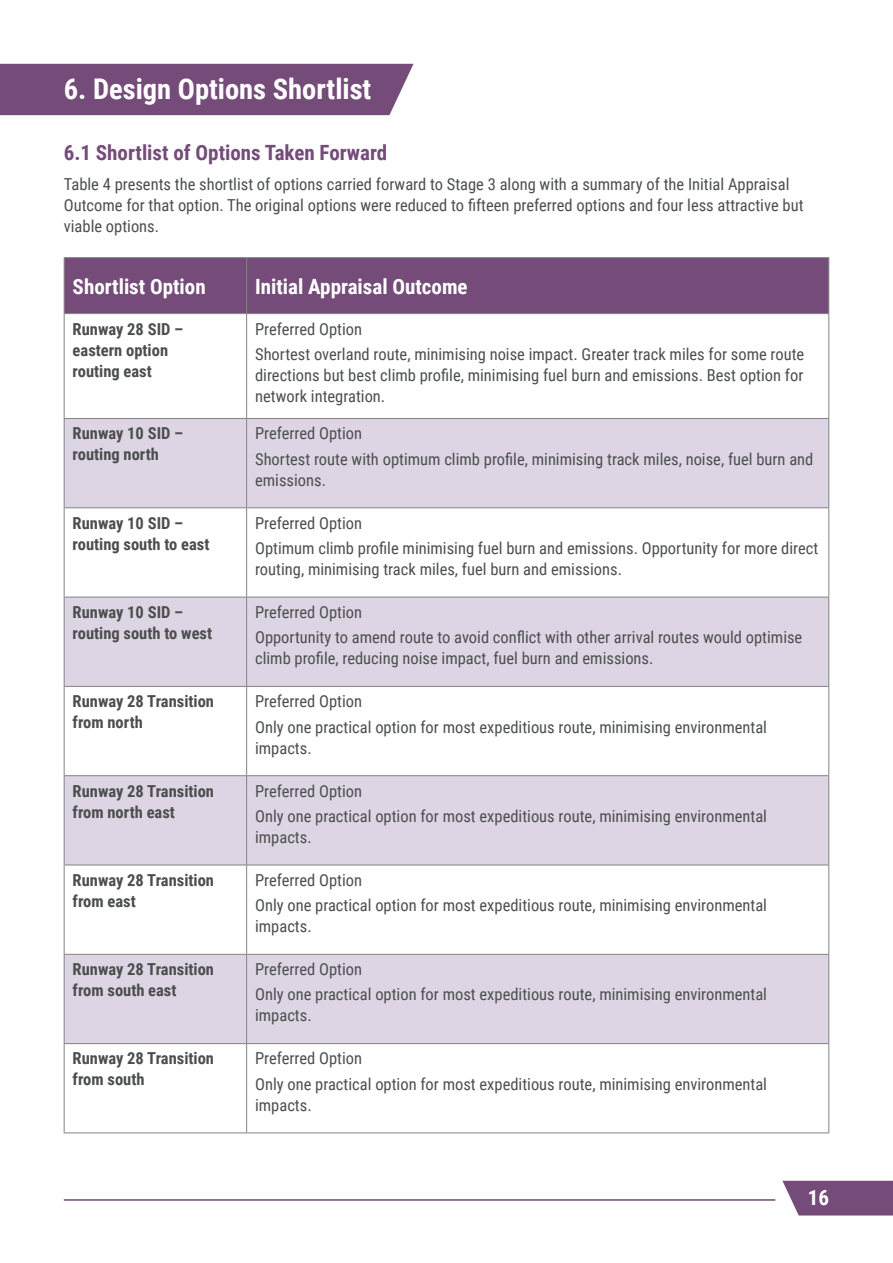
<style>
.page{position:relative;width:893px;height:1263px;background:#fff}
.page>*{position:absolute;margin:0;border:0;box-sizing:border-box;transform-origin:0 0}
.t1{font:700 28.5px "Roboto Condensed";color:#fff}
.t2{font:700 21px "Roboto Condensed";color:#fff}
.t3{font:700 21px "Roboto Condensed";color:#744b79}
.t4{font:16.5px/25.2px "Roboto Condensed";color:#4c4e4e}
.t5{font:700 16.5px/21px "Roboto Condensed";color:#4c4e4e}
</style>
<div class="page">
<div style="left:0;top:64px;width:414px;height:51px;background:#744b79"></div>
<div style="left:65px;top:258px;width:763px;height:55px;background:#744b79"></div>
<svg style="left:65px;top:419px;width:763px;height:624px;fill:#ddd5e4"></svg>
<hr style="left:64px;top:257px;width:183px;height:1px;background:#818384">
<hr style="left:64px;top:258px;width:1px;height:55px;background:#818384">
<hr style="left:247px;top:257px;width:582px;height:1px;background:#818384">
<hr style="left:246px;top:258px;width:1px;height:55px;background:#818384">
<hr style="left:828px;top:258px;width:1px;height:55px;background:#818384">
<hr style="left:64px;top:313px;width:183px;height:1px;background:#818384">
<hr style="left:64px;top:314px;width:1px;height:104px;background:#818384">
<hr style="left:247px;top:313px;width:582px;height:1px;background:#818384">
<hr style="left:246px;top:314px;width:1px;height:104px;background:#818384">
<hr style="left:828px;top:314px;width:1px;height:104px;background:#818384">
<hr style="left:64px;top:418px;width:183px;height:1px;background:#818384">
<hr style="left:64px;top:419px;width:1px;height:88px;background:#818384">
<hr style="left:247px;top:418px;width:582px;height:1px;background:#818384">
<hr style="left:246px;top:419px;width:1px;height:88px;background:#818384">
<hr style="left:828px;top:419px;width:1px;height:88px;background:#818384">
<hr style="left:64px;top:507px;width:183px;height:1px;background:#818384">
<hr style="left:64px;top:508px;width:1px;height:89px;background:#818384">
<hr style="left:247px;top:507px;width:582px;height:1px;background:#818384">
<hr style="left:246px;top:508px;width:1px;height:89px;background:#818384">
<hr style="left:828px;top:508px;width:1px;height:89px;background:#818384">
<hr style="left:64px;top:597px;width:183px;height:1px;background:#818384">
<hr style="left:64px;top:597px;width:1px;height:89px;background:#818384">
<hr style="left:247px;top:597px;width:582px;height:1px;background:#818384">
<hr style="left:246px;top:597px;width:1px;height:89px;background:#818384">
<hr style="left:828px;top:597px;width:1px;height:89px;background:#818384">
<hr style="left:64px;top:686px;width:183px;height:1px;background:#818384">
<hr style="left:64px;top:687px;width:1px;height:88px;background:#818384">
<hr style="left:247px;top:686px;width:582px;height:1px;background:#818384">
<hr style="left:246px;top:687px;width:1px;height:88px;background:#818384">
<hr style="left:828px;top:687px;width:1px;height:88px;background:#818384">
<hr style="left:64px;top:775px;width:183px;height:1px;background:#818384">
<hr style="left:64px;top:776px;width:1px;height:89px;background:#818384">
<hr style="left:247px;top:775px;width:582px;height:1px;background:#818384">
<hr style="left:246px;top:776px;width:1px;height:89px;background:#818384">
<hr style="left:828px;top:776px;width:1px;height:89px;background:#818384">
<hr style="left:64px;top:865px;width:183px;height:1px;background:#818384">
<hr style="left:64px;top:865px;width:1px;height:89px;background:#818384">
<hr style="left:247px;top:865px;width:582px;height:1px;background:#818384">
<hr style="left:246px;top:865px;width:1px;height:89px;background:#818384">
<hr style="left:828px;top:865px;width:1px;height:89px;background:#818384">
<hr style="left:64px;top:954px;width:183px;height:1px;background:#818384">
<hr style="left:64px;top:955px;width:1px;height:88px;background:#818384">
<hr style="left:247px;top:954px;width:582px;height:1px;background:#818384">
<hr style="left:246px;top:955px;width:1px;height:88px;background:#818384">
<hr style="left:828px;top:955px;width:1px;height:88px;background:#818384">
<hr style="left:64px;top:1043px;width:183px;height:1px;background:#818384">
<hr style="left:64px;top:1044px;width:1px;height:88px;background:#818384">
<hr style="left:247px;top:1043px;width:582px;height:1px;background:#818384">
<hr style="left:246px;top:1044px;width:1px;height:88px;background:#818384">
<hr style="left:828px;top:1044px;width:1px;height:88px;background:#818384">
<hr style="left:64px;top:1132px;width:183px;height:1px;background:#818384">
<hr style="left:247px;top:1132px;width:582px;height:1px;background:#818384">
<svg style="left:782px;top:1181px;width:111px;height:34px;background:#7e5883"></svg>
<hr style="left:64px;top:1199px;width:711px;height:2px;background:#744b79">
<h1 class="t1" style="left:64px;top:69px;width:309px">6. Design Options Shortlist</h1>
<p class="t3" style="left:64px;top:138px;width:325px">6.1 Shortlist of Options Taken Forward</p>
<p class="t4" style="left:64px;top:173px;width:741px;line-height:21px">Table 4 presents the shortlist of options carried forward to Stage 3 along with a summary of the Initial Appraisal<br>Outcome for that option. The original options were reduced to fifteen preferred options and four less attractive but viable options.</p>
<p class="t2" style="left:73px;top:271px;width:135px">Shortlist Option</p>
<p class="t2" style="left:255px;top:271px;width:214px">Initial Appraisal Outcome</p>
<p class="t5" style="left:73px;top:317px;width:112px">Runway 28 SID – eastern option routing east</p>
<p class="t4" style="left:255px;top:315px;width:551px">Preferred Option<br>Shortest overland route, minimising noise impact. Greater track miles for some route</p>
<p class="t4" style="left:255px;top:364px;width:550px;line-height:21px">directions but best climb profile, minimising fuel burn and emissions. Best option for network integration.</p>
<p class="t5" style="left:73px;top:422px;width:112px">Runway 10 SID – routing north</p>
<p class="t4" style="left:255px;top:420px;width:560px">Preferred Option<br>Shortest route with optimum climb profile, minimising track miles, noise, fuel burn and</p>
<p class="t4" style="left:255px;top:467px;width:72px">emissions.</p>
<p class="t5" style="left:73px;top:512px;width:138px">Runway 10 SID – routing south to east</p>
<p class="t4" style="left:255px;top:510px;width:565px">Preferred Option<br>Optimum climb profile minimising fuel burn and emissions. Opportunity for more direct</p>
<p class="t4" style="left:255px;top:556px;width:368px">routing, minimising track miles, fuel burn and emissions.</p>
<p class="t5" style="left:73px;top:601px;width:141px">Runway 10 SID – routing south to west</p>
<p class="t4" style="left:255px;top:599px;width:549px">Preferred Option<br>Opportunity to amend route to avoid conflict with other arrival routes would optimise</p>
<p class="t4" style="left:255px;top:645px;width:400px">climb profile, reducing noise impact, fuel burn and emissions.</p>
<p class="t5" style="left:73px;top:690px;width:143px">Runway 28 Transition from north</p>
<p class="t4" style="left:255px;top:688px;width:513px">Preferred Option<br>Only one practical option for most expeditious route, minimising environmental</p>
<p class="t4" style="left:255px;top:734px;width:58px">impacts.</p>
<p class="t5" style="left:73px;top:779px;width:143px">Runway 28 Transition from north east</p>
<p class="t4" style="left:255px;top:777px;width:513px">Preferred Option<br>Only one practical option for most expeditious route, minimising environmental</p>
<p class="t4" style="left:255px;top:824px;width:58px">impacts.</p>
<p class="t5" style="left:73px;top:869px;width:143px">Runway 28 Transition from east</p>
<p class="t4" style="left:255px;top:867px;width:513px">Preferred Option<br>Only one practical option for most expeditious route, minimising environmental</p>
<p class="t4" style="left:255px;top:913px;width:58px">impacts.</p>
<p class="t5" style="left:73px;top:958px;width:143px">Runway 28 Transition from south east</p>
<p class="t4" style="left:255px;top:956px;width:513px">Preferred Option<br>Only one practical option for most expeditious route, minimising environmental</p>
<p class="t4" style="left:255px;top:1002px;width:58px">impacts.</p>
<p class="t5" style="left:73px;top:1047px;width:143px">Runway 28 Transition from south</p>
<p class="t4" style="left:255px;top:1045px;width:513px">Preferred Option<br>Only one practical option for most expeditious route, minimising environmental</p>
<p class="t4" style="left:255px;top:1091px;width:58px">impacts.</p>
<p class="t2" style="left:808px;top:1183px;width:23px">16</p>
</div>
